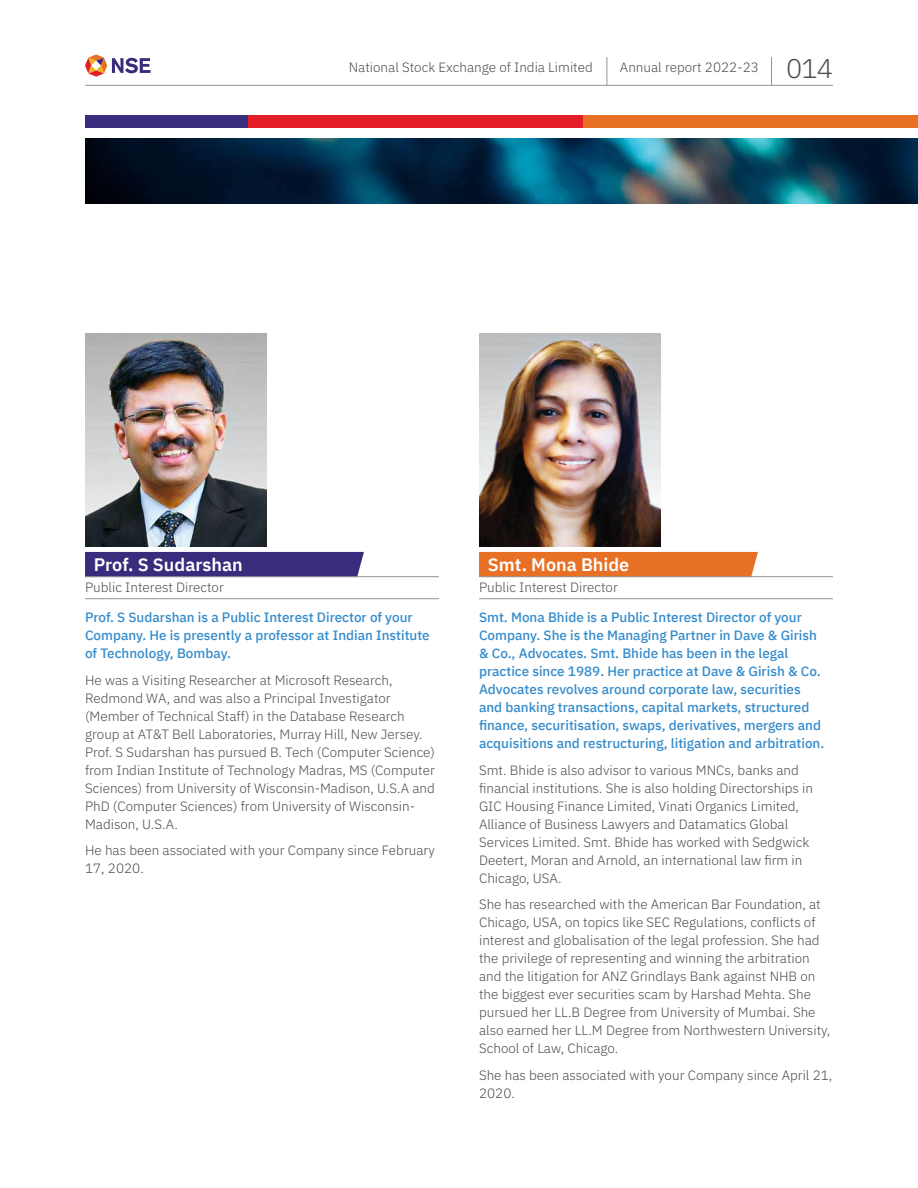
<style>
.page{position:relative;width:918px;height:1188px;background:#fff}
.page>*{position:absolute;margin:0;border:0;box-sizing:border-box;transform-origin:0 0}
.t1{font:600 18px "IBM Plex Sans";color:#fff}
.t2{font:300 13.5px/18px "IBM Plex Sans";color:#4b4c4d}
.t3{font:500 13.5px/18px "IBM Plex Sans";color:#348bcb}
.s1{font-size:27px}
</style>
<div class="page">
<div style="left:85px;top:552px;width:279px;height:24px;background:#382d7c"></div>
<div style="left:479px;top:552px;width:279px;height:24px;background:#e77024"></div>
<hr style="left:85px;top:598px;width:354px;height:1px;background:#939598">
<hr style="left:85px;top:576px;width:354px;height:1px;background:#939598">
<hr style="left:479px;top:598px;width:354px;height:1px;background:#939598">
<hr style="left:479px;top:576px;width:354px;height:1px;background:#939598">
<img style="left:85px;top:334px;width:182px;height:213px">
<img style="left:479px;top:334px;width:182px;height:213px">
<img style="left:85px;top:138px;width:833px;height:66px">
<div style="left:85px;top:115px;width:164px;height:13px;background:#382d7c"></div>
<div style="left:249px;top:115px;width:334px;height:13px;background:#e41e27"></div>
<div style="left:583px;top:115px;width:335px;height:13px;background:#e77024"></div>
<svg style="left:607px;top:57px;width:1px;height:28px"></svg>
<svg style="left:771px;top:57px;width:1px;height:28px"></svg>
<hr style="left:85px;top:85px;width:748px;height:1px;background:#939598">
<svg style="left:85px;top:54px;width:66px;height:23px"></svg>
<p class="t2" style="left:349px;top:57px;width:246px">National Stock Exchange of India Limited</p>
<p class="t2" style="left:620px;top:57px;width:215px">Annual report 2022-23 <span class="s1">014</span></p>
<h1 class="t1" style="left:94px;top:551px;width:150px">Prof. S Sudarshan</h1>
<h1 class="t1" style="left:488px;top:551px;width:143px">Smt. Mona Bhide</h1>
<p class="t2" style="left:85px;top:578px;width:140px">Public Interest Director</p>
<p class="t2" style="left:479px;top:578px;width:140px">Public Interest Director</p>
<p class="t3" style="left:85px;top:607px;width:346px">Prof. S Sudarshan is a Public Interest Director of your<br>Company. He is presently a professor at Indian Institute of Technology, Bombay.</p>
<p class="t2" style="left:85px;top:670px;width:352px">He was a Visiting Researcher at Microsoft Research, Redmond WA, and was also a Principal Investigator (Member of Technical Staff) in the Database Research group at AT&amp;T Bell Laboratories, Murray Hill, New Jersey.<br>Prof. S Sudarshan has pursued B. Tech (Computer Science) from Indian Institute of Technology Madras, MS (Computer Sciences) from University of Wisconsin-Madison, U.S.A and PhD (Computer Sciences) from University of Wisconsin-Madison, U.S.A.</p>
<p class="t2" style="left:85px;top:840px;width:352px">He has been associated with your Company since February<br>17, 2020.</p>
<p class="t3" style="left:479px;top:607px;width:347px">Smt. Mona Bhide is a Public Interest Director of your Company. She is the Managing Partner in Dave &amp; Girish &amp; Co., Advocates. Smt. Bhide has been in the legal practice since 1989. Her practice at Dave &amp; Girish &amp; Co.<br>Advocates revolves around corporate law, securities and banking transactions, capital markets, structured finance, securitisation, swaps, derivatives, mergers and acquisitions and restructuring, litigation and arbitration.</p>
<p class="t2" style="left:479px;top:760px;width:335px">Smt. Bhide is also advisor to various MNCs, banks and financial institutions. She is also holding Directorships in GIC Housing Finance Limited, Vinati Organics Limited, Alliance of Business Lawyers and Datamatics Global Services Limited. Smt. Bhide has worked with Sedgwick Deetert, Moran and Arnold, an international law firm in Chicago, USA.</p>
<p class="t2" style="left:479px;top:894px;width:353px">She has researched with the American Bar Foundation, at Chicago, USA, on topics like SEC Regulations, conflicts of interest and globalisation of the legal profession. She had the privilege of representing and winning the arbitration and the litigation for ANZ Grindlays Bank against NHB on the biggest ever securities scam by Harshad Mehta. She pursued her LL.B Degree from University of Mumbai. She also earned her LL.M Degree from Northwestern University, School of Law, Chicago.</p>
<p class="t2" style="left:479px;top:1065px;width:355px">She has been associated with your Company since April 21,<br>2020.</p>
</div>
